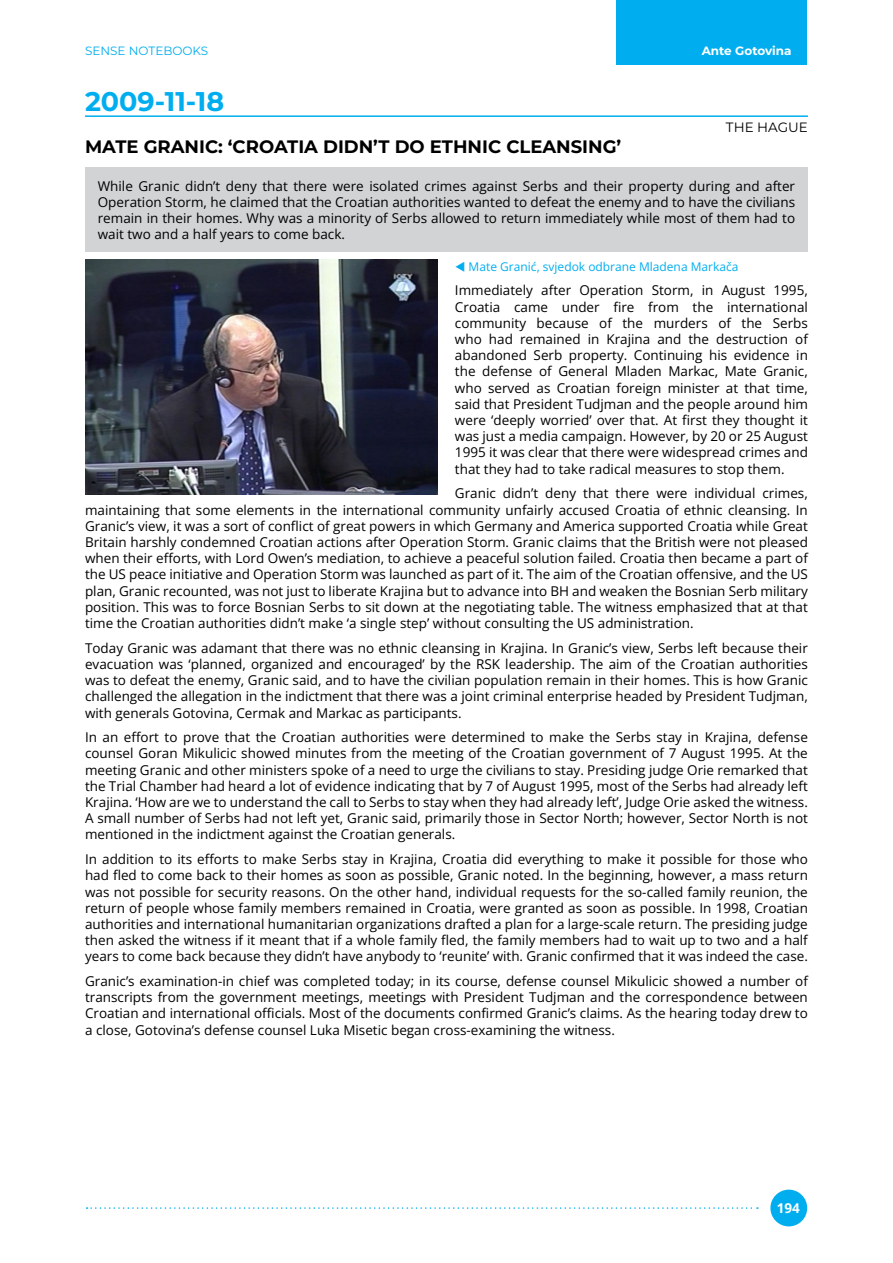
<style>
.page{position:relative;width:893px;height:1263px;background:#fff}
.page>*{position:absolute;margin:0;border:0;box-sizing:border-box;transform-origin:0 0}
.t1{font:700 27px "Montserrat";color:#00aeef}
.t2{font:700 18px "Montserrat";color:#000}
.t3{font:13.5px/16.2px "Open Sans";color:#000;text-align:justify}
.t4{font:13.5px "Montserrat";color:#000}
.t5{font:13.5px "Open Sans";color:#fff}
.t6{font:12px "Open Sans";color:#00aeef}
.t7{font:12px "Montserrat";color:#00aeef}
.t8{font:700 12px "Montserrat";color:#fff}
</style>
<div class="page">
<div style="left:617px;top:0;width:190px;height:65px;background:#00aeef"></div>
<div style="left:770px;top:1189px;width:37px;height:37px;background:#00aeef;border-radius:50%"></div>
<svg style="left:87px;top:1207px;width:671px;height:2px"></svg>
<hr style="left:85px;top:115px;width:723px;height:2px;background:#00aeef">
<div style="left:85px;top:168px;width:723px;height:84px;background:#d1d3d4"></div>
<img style="left:85px;top:259px;width:353px;height:235px">
<p class="t7" style="left:85px;top:43px;width:125px">SENSE NOTEBOOKS</p>
<p class="t8" style="left:702px;top:43px;width:91px">Ante Gotovina</p>
<h1 class="t1" style="left:85px;top:84px;width:141px">2009-11-18</h1>
<p class="t4" style="left:726px;top:118px;width:83px">THE HAGUE</p>
<h2 class="t2" style="left:85px;top:135px;width:538px">MATE GRANIC: ‘CROATIA DIDN’T DO ETHNIC CLEANSING’</h2>
<p class="t3" style="left:98px;top:177px;width:699px">While Granic didn’t deny that there were isolated crimes against Serbs and their property during and after Operation Storm, he claimed that the Croatian authorities wanted to defeat the enemy and to have the civilians remain in their homes. Why was a minority of Serbs allowed to return immediately while most of them had to wait two and a half years to come back.</p>
<p class="t6" style="left:469px;top:258px;width:271px">Mate Granić, svjedok odbrane Mladena Markača</p>
<p class="t3" style="left:455px;top:282px;width:354px">Immediately after Operation Storm, in August 1995, Croatia came under fire from the international community because of the murders of the Serbs who had remained in Krajina and the destruction of abandoned Serb property. Continuing his evidence in the defense of General Mladen Markac, Mate Granic, who served as Croatian foreign minister at that time, said that President Tudjman and the people around him were ‘deeply worried’ over that. At first they thought it was just a media campaign. However, by 20 or 25 August 1995 it was clear that there were widespread crimes and that they had to take radical measures to stop them.</p>
<p class="t3" style="left:85px;top:485px;width:724px;text-indent:370px">Granic didn’t deny that there were individual crimes, maintaining that some elements in the international community unfairly accused Croatia of ethnic cleansing. In Granic’s view, it was a sort of conflict of great powers in which Germany and America supported Croatia while Great Britain harshly condemned Croatian actions after Operation Storm. Granic claims that the British were not pleased when their efforts, with Lord Owen’s mediation, to achieve a peaceful solution failed. Croatia then became a part of the US peace initiative and Operation Storm was launched as part of it. The aim of the Croatian offensive, and the US plan, Granic recounted, was not just to liberate Krajina but to advance into BH and weaken the Bosnian Serb military position. This was to force Bosnian Serbs to sit down at the negotiating table. The witness emphasized that at that time the Croatian authorities didn’t make ‘a single step’ without consulting the US administration.</p>
<p class="t3" style="left:85px;top:639px;width:724px">Today Granic was adamant that there was no ethnic cleansing in Krajina. In Granic’s view, Serbs left because their evacuation was ‘planned, organized and encouraged’ by the RSK leadership. The aim of the Croatian authorities was to defeat the enemy, Granic said, and to have the civilian population remain in their homes. This is how Granic challenged the allegation in the indictment that there was a joint criminal enterprise headed by President Tudjman, with generals Gotovina, Cermak and Markac as participants.</p>
<p class="t3" style="left:85px;top:729px;width:724px">In an effort to prove that the Croatian authorities were determined to make the Serbs stay in Krajina, defense counsel Goran Mikulicic showed minutes from the meeting of the Croatian government of 7 August 1995. At the meeting Granic and other ministers spoke of a need to urge the civilians to stay. Presiding judge Orie remarked that the Trial Chamber had heard a lot of evidence indicating that by 7 of August 1995, most of the Serbs had already left Krajina. ‘How are we to understand the call to Serbs to stay when they had already left’, Judge Orie asked the witness.<br>A small number of Serbs had not left yet, Granic said, primarily those in Sector North; however, Sector North is not mentioned in the indictment against the Croatian generals.</p>
<p class="t3" style="left:85px;top:851px;width:724px">In addition to its efforts to make Serbs stay in Krajina, Croatia did everything to make it possible for those who had fled to come back to their homes as soon as possible, Granic noted. In the beginning, however, a mass return was not possible for security reasons. On the other hand, individual requests for the so-called family reunion, the return of people whose family members remained in Croatia, were granted as soon as possible. In 1998, Croatian authorities and international humanitarian organizations drafted a plan for a large-scale return. The presiding judge then asked the witness if it meant that if a whole family fled, the family members had to wait up to two and a half years to come back because they didn’t have anybody to ‘reunite’ with. Granic confirmed that it was indeed the case.</p>
<p class="t3" style="left:85px;top:973px;width:724px">Granic’s examination-in chief was completed today; in its course, defense counsel Mikulicic showed a number of transcripts from the government meetings, meetings with President Tudjman and the correspondence between Croatian and international officials. Most of the documents confirmed Granic’s claims. As the hearing today drew to a close, Gotovina’s defense counsel Luka Misetic began cross-examining the witness.</p>
<p class="t5" style="left:777px;top:1199px;width:25px">194</p>
</div>
